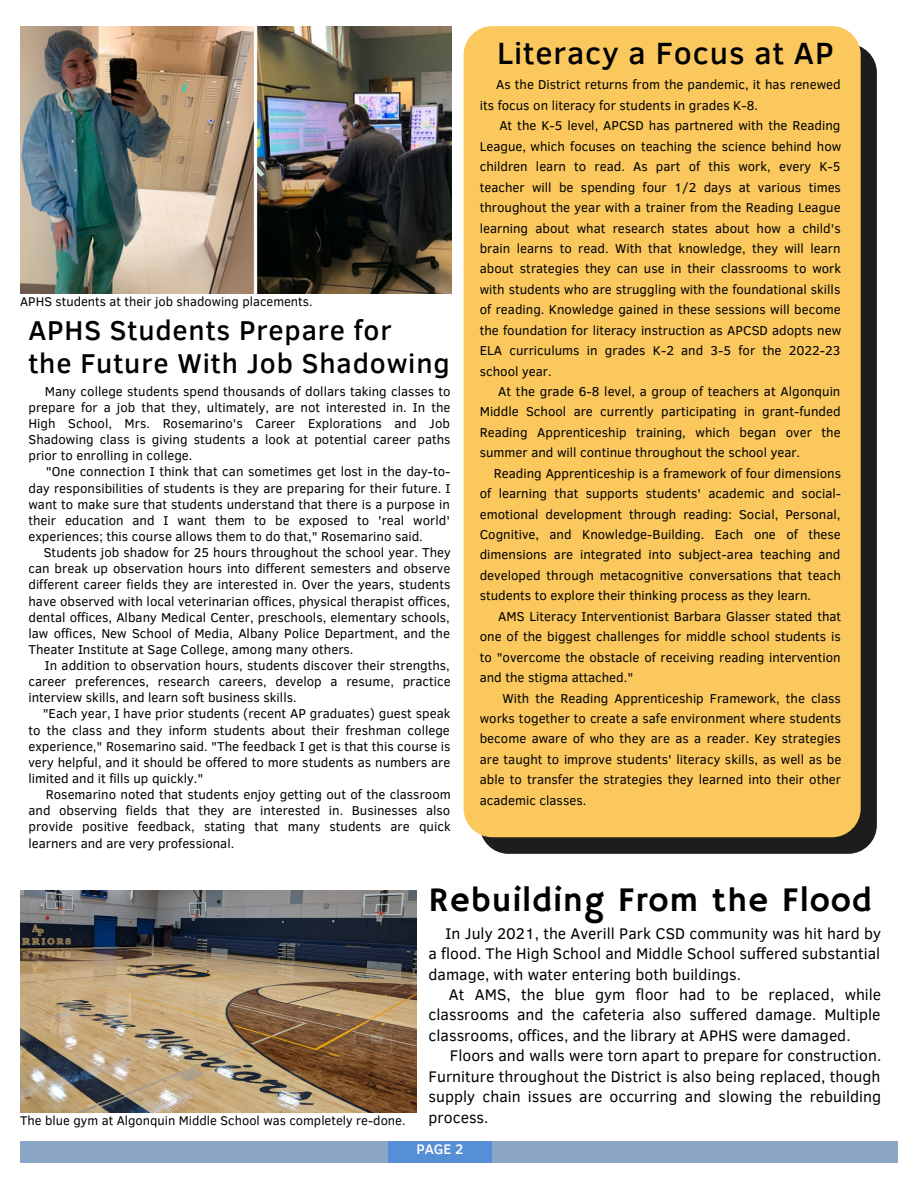
<style>
.page{position:relative;width:918px;height:1188px;background:#fff}
.page>*{position:absolute;margin:0;border:0;box-sizing:border-box;transform-origin:0 0}
.t1{font:34.35px "Hammersmith One";letter-spacing:.03em;color:#000}
.t2{font:500 31.5px "Clear Sans";letter-spacing:.03em;color:#000}
.t3{font:500 27.9px/33.3px "Clear Sans";letter-spacing:.03em;color:#000}
.t4{font:15.75px/20.4px "Clear Sans";color:#000;text-align:justify}
.t5{font:500 14.1px "Clear Sans";color:#fff}
.t6{font:13.2px/20.4px "Clear Sans";color:#000;text-align:justify}
.t7{font:12.9px "Clear Sans";color:#000}
</style>
<div class="page">
<img style="left:20px;top:26px;width:431px;height:268px">
<div style="left:20px;top:1141px;width:878px;height:21px;background:#8ba5c6"></div>
<div style="left:388px;top:1141px;width:104px;height:21px;background:#578fd6"></div>
<div style="left:480px;top:44px;width:397px;height:810px;background:#1d1d1b;border-radius:29px"></div>
<div style="left:464px;top:26px;width:397px;height:811px;background:#fac85d;border-radius:29px"></div>
<img style="left:20px;top:890px;width:396px;height:223px">
<p class="t7" style="left:20px;top:292px;width:294px">APHS students at their job shadowing placements.</p>
<h3 class="t3" style="left:28px;top:312px;width:423px">APHS Students Prepare for<br>the Future With Job Shadowing</h3>
<p class="t6" style="left:28px;top:382px;width:424px;line-height:16.2px;text-indent:16px">Many college students spend thousands of dollars taking classes to prepare for a job that they, ultimately, are not interested in. In the High School, Mrs. Rosemarino's Career Explorations and Job Shadowing class is giving students a look at potential career paths prior to enrolling in college.</p>
<p class="t6" style="left:28px;top:463px;width:424px;line-height:16.2px;text-indent:17px">"One connection I think that can sometimes get lost in the day-to&shy;day responsibilities of students is they are preparing for their future. I want to make sure that students understand that there is a purpose in their education and I want them to be exposed to 'real world' experiences; this course allows them to do that," Rosemarino said.</p>
<p class="t6" style="left:28px;top:544px;width:424px;line-height:16.2px;text-indent:15px">Students job shadow for 25 hours throughout the school year. They can break up observation hours into different semesters and observe different career fields they are interested in. Over the years, students have observed with local veterinarian offices, physical therapist offices, dental offices, Albany Medical Center, preschools, elementary schools, law offices, New School of Media, Albany Police Department, and the Theater Institute at Sage College, among many others.</p>
<p class="t6" style="left:28px;top:657px;width:424px;line-height:16.2px;text-indent:16px">In addition to observation hours, students discover their strengths, career preferences, research careers, develop a resume, practice interview skills, and learn soft business skills.</p>
<p class="t6" style="left:28px;top:705px;width:424px;line-height:16.2px;text-indent:14px">"Each year, I have prior students (recent AP graduates) guest speak to the class and they inform students about their freshman college experience," Rosemarino said. "The feedback I get is that this course is very helpful, and it should be offered to more students as numbers are limited and it fills up quickly."</p>
<p class="t6" style="left:28px;top:786px;width:424px;line-height:16.2px;text-indent:17px">Rosemarino noted that students enjoy getting out of the classroom and observing fields that they are interested in. Businesses also provide positive feedback, stating that many students are quick learners and are very professional.</p>
<h2 class="t2" style="left:497px;top:31px;width:338px">Literacy a Focus at AP</h2>
<p class="t6" style="left:480px;top:74px;width:362px;text-indent:16px">As the District returns from the pandemic, it has renewed its focus on literacy for students in grades K-8.</p>
<p class="t6" style="left:480px;top:115px;width:363px;text-indent:20px">At the K-5 level, APCSD has partnered with the Reading League, which focuses on teaching the science behind how children learn to read. As part of this work, every K-5 teacher will be spending four 1/2 days at various times throughout the year with a trainer from the Reading League learning about what research states about how a child's brain learns to read. With that knowledge, they will learn about strategies they can use in their classrooms to work with students who are struggling with the foundational skills of reading. Knowledge gained in these sessions will become the foundation for literacy instruction as APCSD adopts new ELA curriculums in grades K-2 and 3-5 for the 2022-23 school year.</p>
<p class="t6" style="left:480px;top:381px;width:362px;text-indent:19px">At the grade 6-8 level, a group of teachers at Algonquin Middle School are currently participating in grant-funded Reading Apprenticeship training, which began over the summer and will continue throughout the school year.</p>
<p class="t6" style="left:480px;top:462px;width:363px;text-indent:14px">Reading Apprenticeship is a framework of four dimensions of learning that supports students' academic and social&shy;emotional development through reading: Social, Personal, Cognitive, and Knowledge-Building. Each one of these dimensions are integrated into subject-area teaching and developed through metacognitive conversations that teach students to explore their thinking process as they learn.</p>
<p class="t6" style="left:480px;top:605px;width:363px;text-indent:19px">AMS Literacy Interventionist Barbara Glasser stated that one of the biggest challenges for middle school students is to "overcome the obstacle of receiving reading intervention and the stigma attached."</p>
<p class="t6" style="left:480px;top:687px;width:363px;text-indent:23px">With the Reading Apprenticeship Framework, the class works together to create a safe environment where students become aware of who they are as a reader. Key strategies are taught to improve students' literacy skills, as well as be able to transfer the strategies they learned into their other academic classes.</p>
<p class="t7" style="left:20px;top:1111px;width:387px">The blue gym at Algonquin Middle School was completely re-done.</p>
<h1 class="t1" style="left:429px;top:880px;width:445px">Rebuilding From the Flood</h1>
<p class="t4" style="left:429px;top:922px;width:454px;text-indent:17px">In July 2021, the Averill Park CSD community was hit hard by a flood. The High School and Middle School suffered substantial damage, with water entering both buildings.</p>
<p class="t4" style="left:429px;top:984px;width:454px;text-indent:20px">At AMS, the blue gym floor had to be replaced, while classrooms and the cafeteria also suffered damage. Multiple classrooms, offices, and the library at APHS were damaged.</p>
<p class="t4" style="left:429px;top:1045px;width:454px;text-indent:21px">Floors and walls were torn apart to prepare for construction.<br>Furniture throughout the District is also being replaced, though supply chain issues are occurring and slowing the rebuilding process.</p>
<p class="t5" style="left:416px;top:1139px;width:48px">PAGE 2</p>
</div>
